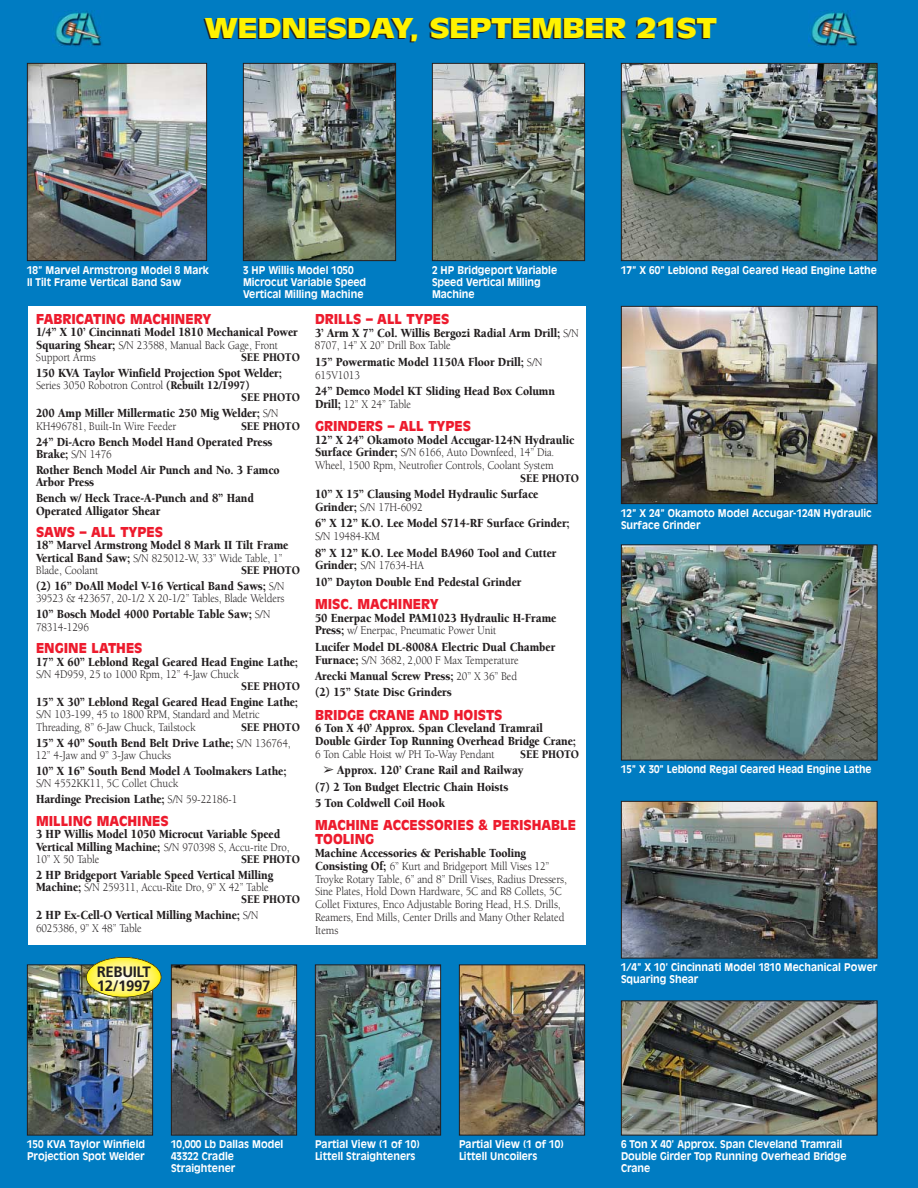
<style>
.page{position:relative;width:918px;height:1188px;background:#fff}
.page>*{position:absolute;margin:0;border:0;box-sizing:border-box;transform-origin:0 0}
.t1{font:900 27px "Antique Olive";letter-spacing:-.02em;color:#fff200;scale:1.25 1}
.t2{font:700 15px/13.5px "Frutiger";letter-spacing:-.025em;color:#231f20}
.t3{font:900 13.5px/14.2px "Antique Olive";color:#ed1b2d}
.t4{font:900 12.75px/16.4px "Berkeley";letter-spacing:-.01em;color:#231f20;scale:.9 1}
.t5{font:12px/12.3px "Berkeley";letter-spacing:-.01em;color:#231f20;scale:.9 1}
.t6{font:900 12px "Berkeley";letter-spacing:-.01em;color:#231f20;scale:.9 1}
.t7{font:700 10.5px/12px "Antique Olive";color:#fff;scale:.95 1}
.t8{font:700 10.5px "Antique Olive";color:#fff;scale:.93 1}
.s1{font-weight:900;font-size:12.75px}
.s2{font-weight:900}
.s3{font-weight:400;font-size:12px}
</style>
<div class="page">
<img style="left:0;top:0;width:918px;height:1188px">
<h1 class="t1" style="left:205px;top:17px;width:412px">WEDNESDAY, SEPTEMBER 21ST</h1>
<p class="t7" style="left:27px;top:264px;width:193px">18” Marvel Armstrong Model 8 Mark<br>II Tilt Frame Vertical Band Saw</p>
<p class="t7" style="left:243px;top:264px;width:131px">3 HP Willis Model 1050<br>Microcut Variable Speed<br>Vertical Milling Machine</p>
<p class="t7" style="left:432px;top:264px;width:133px">2 HP Bridgeport Variable<br>Speed Vertical Milling<br>Machine</p>
<p class="t3" style="left:36px;top:313px;width:177px">FABRICATING MACHINERY</p>
<p class="t4" style="left:36px;top:325px;width:292px">1/4” X 10’ Cincinnati Model 1810 Mechanical Power</p>
<p class="t5" style="left:36px;top:340px;width:270px"><span class="s1">Squaring Shear;</span> S/N 23588, Manual Back Gage, Front<br>Support Arms</p>
<p class="t6" style="left:241px;top:352px;width:67px">SEE PHOTO</p>
<p class="t4" style="left:36px;top:366px;width:275px">150 KVA Taylor Winfield Projection Spot Welder;</p>
<p class="t5" style="left:241px;top:380px;width:67px;text-indent:-205px">Series 3050 Robotron Control <span class="s2">(Rebuilt 12/1997)<br>SEE PHOTO</span></p>
<p class="t4" style="left:36px;top:406px;width:271px">200 Amp Miller Millermatic 250 Mig Welder; <span class="s3">S/N</span></p>
<p class="t5" style="left:36px;top:421px;width:157px">KH496781, Built-In Wire Feeder</p>
<p class="t6" style="left:241px;top:421px;width:67px">SEE PHOTO</p>
<p class="t4" style="left:36px;top:435px;width:264px">24” Di-Acro Bench Model Hand Operated Press</p>
<p class="t5" style="left:36px;top:449px;width:86px"><span class="s1">Brake;</span> S/N 1476</p>
<p class="t4" style="left:36px;top:465px;width:272px;line-height:12.3px">Rother Bench Model Air Punch and No. 3 Famco<br>Arbor Press</p>
<p class="t4" style="left:36px;top:493px;width:244px;line-height:12.3px">Bench w/ Heck Trace-A-Punch and 8” Hand<br>Operated Alligator Shear</p>
<p class="t3" style="left:36px;top:526px;width:129px">SAWS – ALL TYPES</p>
<p class="t4" style="left:36px;top:538px;width:282px">18” Marvel Armstrong Model 8 Mark II Tilt Frame</p>
<p class="t5" style="left:36px;top:553px;width:275px"><span class="s1">Vertical Band Saw;</span> S/N 825012-W, 33” Wide Table, 1”<br>Blade, Coolant</p>
<p class="t6" style="left:241px;top:566px;width:67px">SEE PHOTO</p>
<p class="t4" style="left:36px;top:579px;width:278px">(2) 16” DoAll Model V-16 Vertical Band Saws; <span class="s3">S/N</span></p>
<p class="t5" style="left:36px;top:594px;width:278px">39523 &amp; 423657, 20-1/2 X 20-1/2” Tables, Blade Welders</p>
<p class="t4" style="left:36px;top:607px;width:262px">10” Bosch Model 4000 Portable Table Saw; <span class="s3">S/N</span></p>
<p class="t5" style="left:36px;top:622px;width:60px">78314-1296</p>
<p class="t3" style="left:36px;top:642px;width:108px">ENGINE LATHES</p>
<p class="t4" style="left:36px;top:654px;width:293px">17” X 60” Leblond Regal Geared Head Engine Lathe;</p>
<p class="t5" style="left:36px;top:669px;width:227px">S/N 4D959, 25 to 1000 Rpm, 12” 4-Jaw Chuck</p>
<p class="t6" style="left:241px;top:682px;width:67px">SEE PHOTO</p>
<p class="t4" style="left:36px;top:695px;width:293px">15” X 30” Leblond Regal Geared Head Engine Lathe;</p>
<p class="t5" style="left:36px;top:710px;width:250px">S/N 103-199, 45 to 1800 RPM, Standard and Metric<br>Threading, 8” 6-Jaw Chuck, Tailstock</p>
<p class="t6" style="left:241px;top:722px;width:67px">SEE PHOTO</p>
<p class="t4" style="left:36px;top:736px;width:285px">15” X 40” South Bend Belt Drive Lathe; <span class="s3">S/N 136764,</span></p>
<p class="t5" style="left:36px;top:750px;width:152px">12” 4-Jaw and 9” 3-Jaw Chucks</p>
<p class="t4" style="left:36px;top:764px;width:280px">10” X 16” South Bend Model A Toolmakers Lathe;</p>
<p class="t5" style="left:36px;top:778px;width:160px">S/N 4552KK11, 5C Collet Chuck</p>
<p class="t4" style="left:36px;top:792px;width:225px">Hardinge Precision Lathe; <span class="s3">S/N 59-22186-1</span></p>
<p class="t3" style="left:36px;top:815px;width:134px">MILLING MACHINES</p>
<p class="t4" style="left:36px;top:827px;width:273px">3 HP Willis Model 1050 Microcut Variable Speed</p>
<p class="t5" style="left:36px;top:842px;width:283px"><span class="s1">Vertical Milling Machine;</span> S/N 970398 S, Accu-rite Dro,<br>10” X 50 Table</p>
<p class="t6" style="left:241px;top:854px;width:67px">SEE PHOTO</p>
<p class="t4" style="left:36px;top:868px;width:265px">2 HP Bridgeport Variable Speed Vertical Milling</p>
<p class="t5" style="left:241px;top:882px;width:67px;text-indent:-205px"><span class="s1">Machine;</span> S/N 259311, Accu-Rite Dro, 9” X 42” Table<br><span class="s2">SEE PHOTO</span></p>
<p class="t4" style="left:36px;top:908px;width:249px">2 HP Ex-Cell-O Vertical Milling Machine; <span class="s3">S/N</span></p>
<p class="t5" style="left:36px;top:923px;width:119px">6025386, 9” X 48” Table</p>
<p class="t2" style="left:97px;top:966px;width:55px">REBUILT<br>12/1997</p>
<p class="t3" style="left:315px;top:313px;width:136px">DRILLS – ALL TYPES</p>
<p class="t4" style="left:315px;top:326px;width:295px">3’ Arm X 7” Col. Willis Bergozi Radial Arm Drill; <span class="s3">S/N</span></p>
<p class="t5" style="left:315px;top:341px;width:153px">8707, 14” X 20” Drill Box Table</p>
<p class="t4" style="left:315px;top:355px;width:255px">15” Powermatic Model 1150A Floor Drill; <span class="s3">S/N</span></p>
<p class="t5" style="left:315px;top:370px;width:52px">615V1013</p>
<p class="t4" style="left:315px;top:384px;width:268px">24” Demco Model KT Sliding Head Box Column</p>
<p class="t5" style="left:315px;top:399px;width:108px"><span class="s1">Drill;</span> 12” X 24” Table</p>
<p class="t3" style="left:315px;top:420px;width:158px">GRINDERS – ALL TYPES</p>
<p class="t4" style="left:315px;top:433px;width:290px">12” X 24” Okamoto Model Accugar-124N Hydraulic</p>
<p class="t5" style="left:315px;top:447px;width:267px;line-height:12.8px"><span class="s1">Surface Grinder;</span> S/N 6166, Auto Downfeed, 14” Dia.<br>Wheel, 1500 Rpm, Neutrofier Controls, Coolant System</p>
<p class="t6" style="left:520px;top:473px;width:67px">SEE PHOTO</p>
<p class="t4" style="left:315px;top:487px;width:250px">10” X 15” Clausing Model Hydraulic Surface</p>
<p class="t5" style="left:315px;top:502px;width:121px"><span class="s1">Grinder;</span> S/N 17H-6092</p>
<p class="t4" style="left:315px;top:516px;width:285px">6” X 12” K.O. Lee Model S714-RF Surface Grinder;</p>
<p class="t5" style="left:315px;top:531px;width:74px">S/N 19484-KM</p>
<p class="t4" style="left:315px;top:546px;width:270px">8” X 12” K.O. Lee Model BA960 Tool and Cutter</p>
<p class="t5" style="left:315px;top:561px;width:123px"><span class="s1">Grinder;</span> S/N 17634-HA</p>
<p class="t4" style="left:315px;top:575px;width:231px">10” Dayton Double End Pedestal Grinder</p>
<p class="t3" style="left:315px;top:598px;width:125px">MISC. MACHINERY</p>
<p class="t4" style="left:315px;top:611px;width:270px">50 Enerpac Model PAM1023 Hydraulic H-Frame</p>
<p class="t5" style="left:315px;top:626px;width:203px"><span class="s1">Press;</span> w/ Enerpac, Pneumatic Power Unit</p>
<p class="t4" style="left:315px;top:640px;width:269px">Lucifer Model DL-8008A Electric Dual Chamber</p>
<p class="t5" style="left:315px;top:655px;width:228px"><span class="s1">Furnace;</span> S/N 3682, 2,000 F Max Temperature</p>
<p class="t4" style="left:315px;top:669px;width:226px">Arecki Manual Screw Press; <span class="s3">20” X 36” Bed </span>(2) 15” State Disc Grinders</p>
<p class="t3" style="left:315px;top:708px;width:189px">BRIDGE CRANE AND HOISTS</p>
<p class="t4" style="left:315px;top:723px;width:292px;line-height:12.8px">6 Ton X 40’ Approx. Span Cleveland Tramrail<br>Double Girder Top Running Overhead Bridge Crane;</p>
<p class="t5" style="left:315px;top:749px;width:201px">6 Ton Cable Hoist w/ PH To-Way Pendant</p>
<p class="t6" style="left:520px;top:749px;width:67px">SEE PHOTO</p>
<p class="t4" style="left:315px;top:763px;width:233px;text-indent:8px">➢ Approx. 120’ Crane Rail and Railway (7) 2 Ton Budget Electric Chain Hoists<br>5 Ton Coldwell Coil Hook</p>
<p class="t3" style="left:315px;top:819px;width:263px">MACHINE ACCESSORIES &amp; PERISHABLE<br>TOOLING</p>
<p class="t4" style="left:315px;top:846px;width:236px">Machine Accessories &amp; Perishable Tooling</p>
<p class="t5" style="left:315px;top:861px;width:281px;line-height:12.8px"><span class="s1">Consisting Of;</span> 6” Kurt and Bridgeport Mill Vises 12” Troyke Rotary Table, 6” and 8” Drill Vises, Radius Dressers, Sine Plates, Hold Down Hardware, 5C and R8 Collets, 5C Collet Fixtures, Enco Adjustable Boring Head, H.S. Drills, Reamers, End Mills, Center Drills and Many Other Related Items</p>
<p class="t7" style="left:621px;top:264px;width:271px">17” X 60” Leblond Regal Geared Head Engine Lathe</p>
<p class="t7" style="left:621px;top:507px;width:266px">12” X 24” Okamoto Model Accugar-124N Hydraulic<br>Surface Grinder</p>
<p class="t8" style="left:621px;top:765px;width:271px">15” X 30” Leblond Regal Geared Head Engine Lathe</p>
<p class="t7" style="left:621px;top:962px;width:271px">1/4” X 10’ Cincinnati Model 1810 Mechanical Power<br>Squaring Shear</p>
<p class="t7" style="left:27px;top:1139px;width:126px">150 KVA Taylor Winfield<br>Projection Spot Welder</p>
<p class="t7" style="left:171px;top:1139px;width:120px">10,000 Lb Dallas Model<br>43322 Cradle<br>Straightener</p>
<p class="t7" style="left:315px;top:1139px;width:112px">Partial View (1 of 10)<br>Littell Straighteners</p>
<p class="t7" style="left:459px;top:1139px;width:112px">Partial View (1 of 10)<br>Littell Uncoilers</p>
<p class="t7" style="left:621px;top:1139px;width:239px">6 Ton X 40’ Approx. Span Cleveland Tramrail<br>Double Girder Top Running Overhead Bridge<br>Crane</p>
</div>
